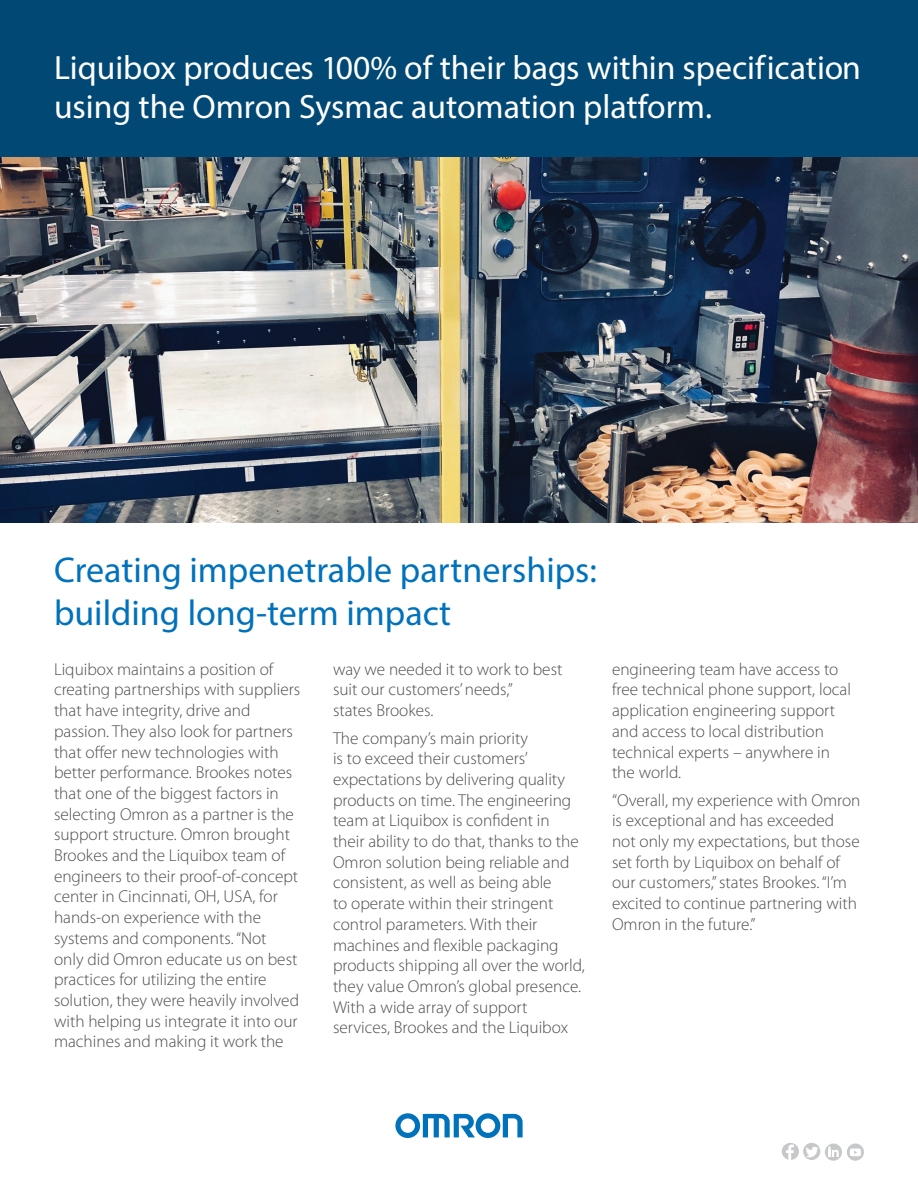
<style>
.page{position:relative;width:918px;height:1188px;background:#fff}
.page>*{position:absolute;margin:0;border:0;box-sizing:border-box;transform-origin:0 0}
.t1{font:36px/43.2px "Myriad Pro";color:#0072bc}
.t2{font:33.75px/39px "Myriad Pro";color:#fff}
.t3{font:300 17.25px/20.7px "Myriad Pro";color:#4b4c4d}
</style>
<div class="page">
<img style="left:0;top:156px;width:918px;height:367px">
<div style="left:0;top:0;width:918px;height:156px;background:#014874"></div>
<svg style="left:395px;top:1113px;width:128px;height:25px"></svg>
<div style="left:803px;top:1143px;width:17px;height:17px;background:#c7c8ca;border-radius:50%"></div>
<svg style="left:806px;top:1147px;width:12px;height:10px"></svg>
<div style="left:782px;top:1143px;width:17px;height:17px;background:#c7c8ca;border-radius:50%"></div>
<svg style="left:786px;top:1145px;width:8px;height:15px"></svg>
<div style="left:825px;top:1144px;width:17px;height:17px;background:#c7c8ca;border-radius:50%"></div>
<svg style="left:828px;top:1146px;width:11px;height:11px"></svg>
<div style="left:847px;top:1144px;width:17px;height:17px;background:#c7c8ca;border-radius:50%"></div>
<svg style="left:850px;top:1148px;width:11px;height:8px"></svg>
<p class="t2" style="left:54px;top:48px;width:808px">Liquibox produces 100% of their bags within specif ication using the Omron Sysmac automation platform.</p>
<p class="t1" style="left:54px;top:548px;width:545px">Creating impenetrable partnerships: building long-term impact</p>
<p class="t3" style="left:333px;top:658px;width:231px">way we needed it to work to best suit our customers’ needs,”<br>states Brookes.</p>
<p class="t3" style="left:333px;top:727px;width:253px">The company’s main priority<br>is to exceed their customers’ expectations by delivering quality products on time. The engineering team at Liquibox is confident in their ability to do that, thanks to the Omron solution being reliable and consistent, as well as being able<br>to operate within their stringent control parameters. With their machines and flexible packaging products shipping all over the world, they value Omron’s global presence.<br>With a wide array of support services, Brookes and the Liquibox</p>
<p class="t3" style="left:54px;top:658px;width:248px">Liquibox maintains a position of creating partnerships with suppliers that have integrity, drive and passion. They also look for partners that offer new technologies with better performance. Brookes notes that one of the biggest factors in selecting Omron as a partner is the support structure. Omron brought Brookes and the Liquibox team of engineers to their proof-of-concept center in Cincinnati, OH, USA, for hands-on experience with the systems and components. “Not only did Omron educate us on best practices for utilizing the entire solution, they were heavily involved with helping us integrate it into our machines and making it work the</p>
<p class="t3" style="left:612px;top:658px;width:241px">engineering team have access to free technical phone support, local application engineering support and access to local distribution technical experts – anywhere in the world.</p>
<p class="t3" style="left:612px;top:789px;width:250px">“Overall, my experience with Omron is exceptional and has exceeded not only my expectations, but those set forth by Liquibox on behalf of our customers,” states Brookes. “I’m excited to continue partnering with Omron in the future.”</p>
</div>
